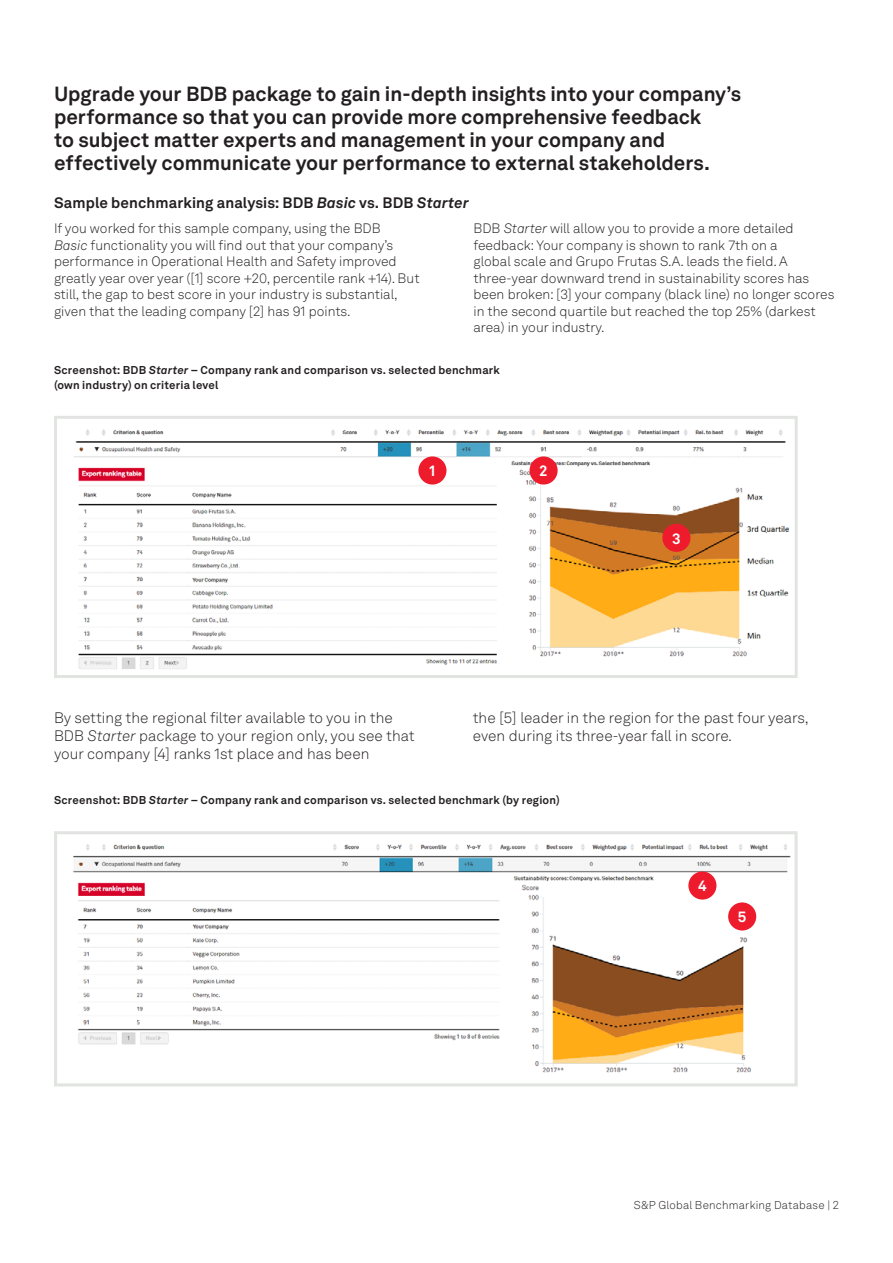
<style>
.page{position:relative;width:893px;height:1263px;background:#fff}
.page>*{position:absolute;margin:0;border:0;box-sizing:border-box;transform-origin:0 0}
.D_Subheading_Level_2{font:700 20.25px/23.2px "Akkurat LL";letter-spacing:-.005em;color:#231f20}
.E_Body_Copy_1___9_11{font:300 15px/18px "Akkurat LL";color:#231f20}
.D_Subheading_Level_2-2{font:700 15px "Akkurat LL";letter-spacing:.005em;color:#231f20}
.E_Body_Copy_2___10_1{font:700 15px "Akkurat Pro";color:#fff}
.E_Body_Copy_1___9_11-2{font:300 13.5px/16.5px "Akkurat LL";color:#231f20}
.I_Disclaimer_Footnot{font:700 11.25px/14.2px "Akkurat LL";letter-spacing:.02em;color:#231f20}
.I_Code___7_5_9_5{font:300 11.25px "Akkurat LL";letter-spacing:.02em;color:#231f20}
.s1{font-style:italic}
</style>
<div class="page">
<img style="left:73px;top:844px;width:718px;height:229px">
<div style="left:54px;top:831px;width:744px;height:255px;border:3px solid #e2e4e2"></div>
<img style="left:74px;top:429px;width:716px;height:240px">
<div style="left:54px;top:416px;width:744px;height:262px;border:3px solid #e2e4e2"></div>
<div style="left:529px;top:456px;width:29px;height:28px;background:#ee1b2d;border-radius:50%"></div>
<div style="left:662px;top:524px;width:28px;height:28px;background:#ee1b2d;border-radius:50%"></div>
<div style="left:418px;top:456px;width:28px;height:28px;background:#ee1b2d;border-radius:50%"></div>
<div style="left:728px;top:902px;width:28px;height:28px;background:#ee1b2d;border-radius:50%"></div>
<div style="left:688px;top:871px;width:28px;height:28px;background:#ee1b2d;border-radius:50%"></div>
<p class="D_Subheading_Level_2" style="left:54px;top:81px;width:688px">Upgrade your BDB package to gain in-depth insights into your company’s performance so that you can provide more comprehensive feedback<br>to subject matter experts and management in your company and effectively communicate your performance to external stakeholders.</p>
<p class="D_Subheading_Level_2-2" style="left:54px;top:191px;width:416px">Sample benchmarking analysis: BDB <span class="s1">Basic</span> vs. BDB <span class="s1">Starter</span></p>
<p class="E_Body_Copy_1___9_11-2" style="left:54px;top:220px;width:367px">If you worked for this sample company, using the BDB<br><span class="s1">Basic</span> functionality you will find out that your company’s performance in Operational Health and Safety improved greatly year over year ([1] score +20, percentile rank +14). But still, the gap to best score in your industry is substantial, given that the leading company [2] has 91 points.</p>
<p class="E_Body_Copy_1___9_11-2" style="left:473px;top:220px;width:362px">BDB <span class="s1">Starter</span> will allow you to provide a more detailed feedback: Your company is shown to rank 7th on a<br>global scale and Grupo Frutas S.A. leads the field. A three-year downward trend in sustainability scores has been broken: [3] your company (black line) no longer scores in the second quartile but reached the top 25% (darkest area) in your industry.</p>
<p class="I_Disclaimer_Footnot" style="left:54px;top:363px;width:447px">Screenshot: BDB <span class="s1">Starter</span> – Company rank and comparison vs. selected benchmark (own industry) on criteria level</p>
<p class="E_Body_Copy_2___10_1" style="left:428px;top:462px;width:10px">1</p>
<p class="E_Body_Copy_2___10_1" style="left:539px;top:462px;width:10px">2</p>
<p class="E_Body_Copy_2___10_1" style="left:672px;top:529px;width:10px">3</p>
<p class="E_Body_Copy_1___9_11" style="left:54px;top:708px;width:362px">By setting the regional filter available to you in the<br>BDB <span class="s1">Starter</span> package to your region only, you see that your company [4] ranks 1st place and has been</p>
<p class="E_Body_Copy_1___9_11" style="left:473px;top:708px;width:337px">the [5] leader in the region for the past four years, even during its three-year fall in score.</p>
<p class="I_Disclaimer_Footnot" style="left:54px;top:792px;width:507px">Screenshot: BDB <span class="s1">Starter</span> – Company rank and comparison vs. selected benchmark (by region)</p>
<p class="E_Body_Copy_2___10_1" style="left:698px;top:877px;width:10px">4</p>
<p class="E_Body_Copy_2___10_1" style="left:738px;top:908px;width:10px">5</p>
<p class="I_Code___7_5_9_5" style="left:634px;top:1197px;width:207px">S&amp;P Global Benchmarking Database | 2</p>
</div>
